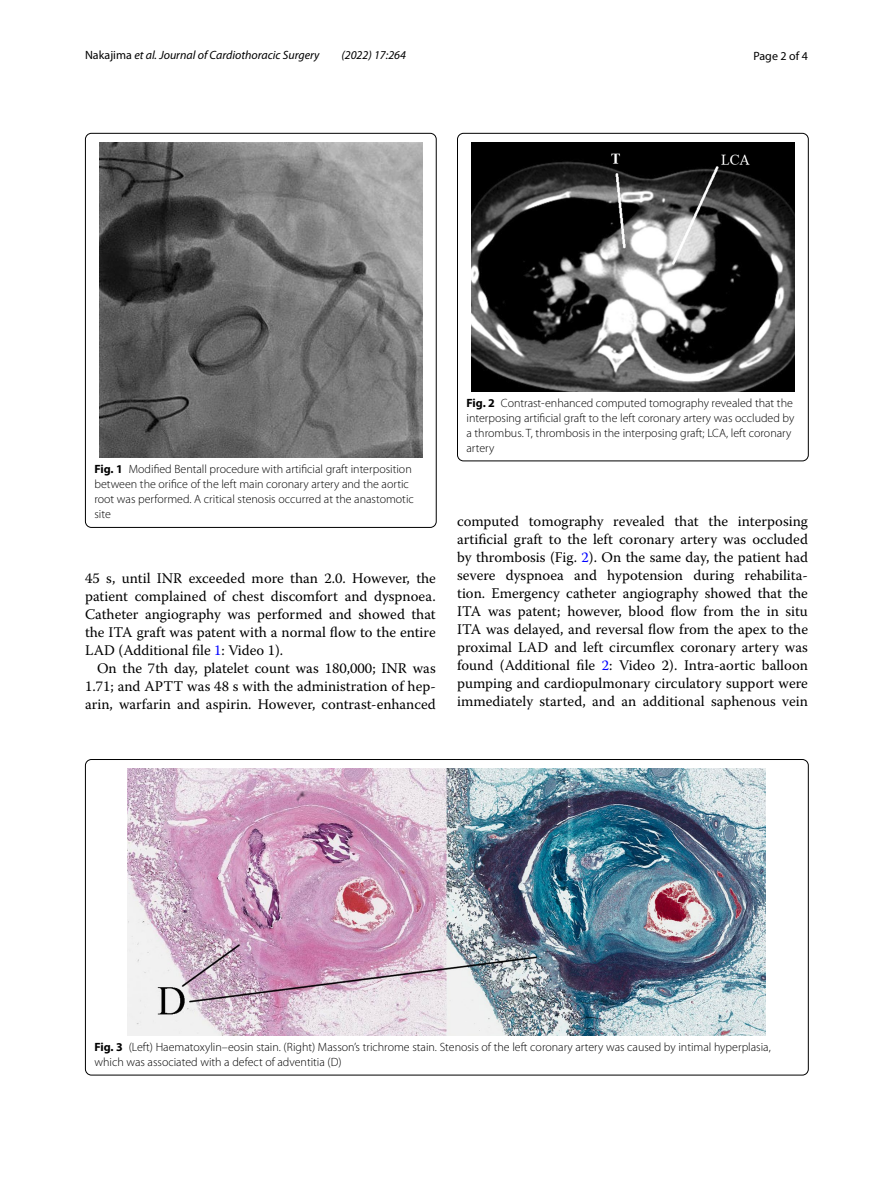
<style>
.page{position:relative;width:893px;height:1187px;background:#fff}
.page>*{position:absolute;margin:0;border:0;box-sizing:border-box;transform-origin:0 0}
.t1{font:14.7px/18px "Warnock Pro";color:#000;text-align:justify}
.t2{font:300 12px/15px "Myriad Pro";color:#000}
.t3{font:italic 12px "Myriad Pro";color:#000}
.t4{font:12px "Myriad Pro";color:#000}
.s1{font-style:normal}
.s2{font-weight:700}
.s3{color:#00f}
</style>
<div class="page">
<img style="left:99px;top:142px;width:323px;height:316px">
<div style="left:85px;top:133px;width:351px;height:394px;border:1px solid #000;border-radius:6px"></div>
<img style="left:471px;top:142px;width:323px;height:249px">
<div style="left:457px;top:133px;width:351px;height:328px;border:1px solid #000;border-radius:6px"></div>
<img style="left:128px;top:768px;width:638px;height:267px">
<p class="t3" style="left:85px;top:48px;width:236px"><span class="s1">Nakajima</span> et al. Journal of Cardiothoracic Surgery</p>
<p class="t3" style="left:341px;top:48px;width:66px">(2022) 17:264</p>
<p class="t4" style="left:753px;top:48px;width:56px">Page 2 of 4</p>
<p class="t2" style="left:94px;top:461px;width:321px"><span class="s2">Fig. 1</span> Modified Bentall procedure with artificial graft interposition between the orifice of the left main coronary artery and the aortic root was performed. A critical stenosis occurred at the anastomotic site</p>
<p class="t1" style="left:85px;top:569px;width:352px">45 s, until INR exceeded more than 2.0. However, the patient complained of chest discomfort and dyspnoea.<br>Catheter angiography was performed and showed that the ITA graft was patent with a normal flow to the entire LAD (Additional file <span class="s3">1</span>: Video 1).</p>
<p class="t1" style="left:85px;top:659px;width:352px;text-indent:12px">On the 7th day, platelet count was 180,000; INR was 1.71; and APTT was 48 s with the administration of hep&shy;arin, warfarin and aspirin. However, contrast-enhanced</p>
<p class="t2" style="left:466px;top:395px;width:329px"><span class="s2">Fig. 2</span> Contrast-enhanced computed tomography revealed that the interposing artificial graft to the left coronary artery was occluded by a thrombus. T, thrombosis in the interposing graft; LCA, left coronary artery</p>
<p class="t1" style="left:457px;top:511px;width:352px">computed tomography revealed that the interposing artificial graft to the left coronary artery was occluded by thrombosis (Fig. <span class="s3">2</span>). On the same day, the patient had severe dyspnoea and hypotension during rehabilita&shy;tion. Emergency catheter angiography showed that the ITA was patent; however, blood flow from the in situ ITA was delayed, and reversal flow from the apex to the proximal LAD and left circumflex coronary artery was found (Additional file <span class="s3">2</span>: Video 2). Intra-aortic balloon pumping and cardiopulmonary circulatory support were immediately started, and an additional saphenous vein</p>
<p class="t2" style="left:94px;top:1039px;width:678px"><span class="s2">Fig. 3</span> (Left) Haematoxylin–eosin stain. (Right) Masson’s trichrome stain. Stenosis of the left coronary artery was caused by intimal hyperplasia, which was associated with a defect of adventitia (D)</p>
</div>
